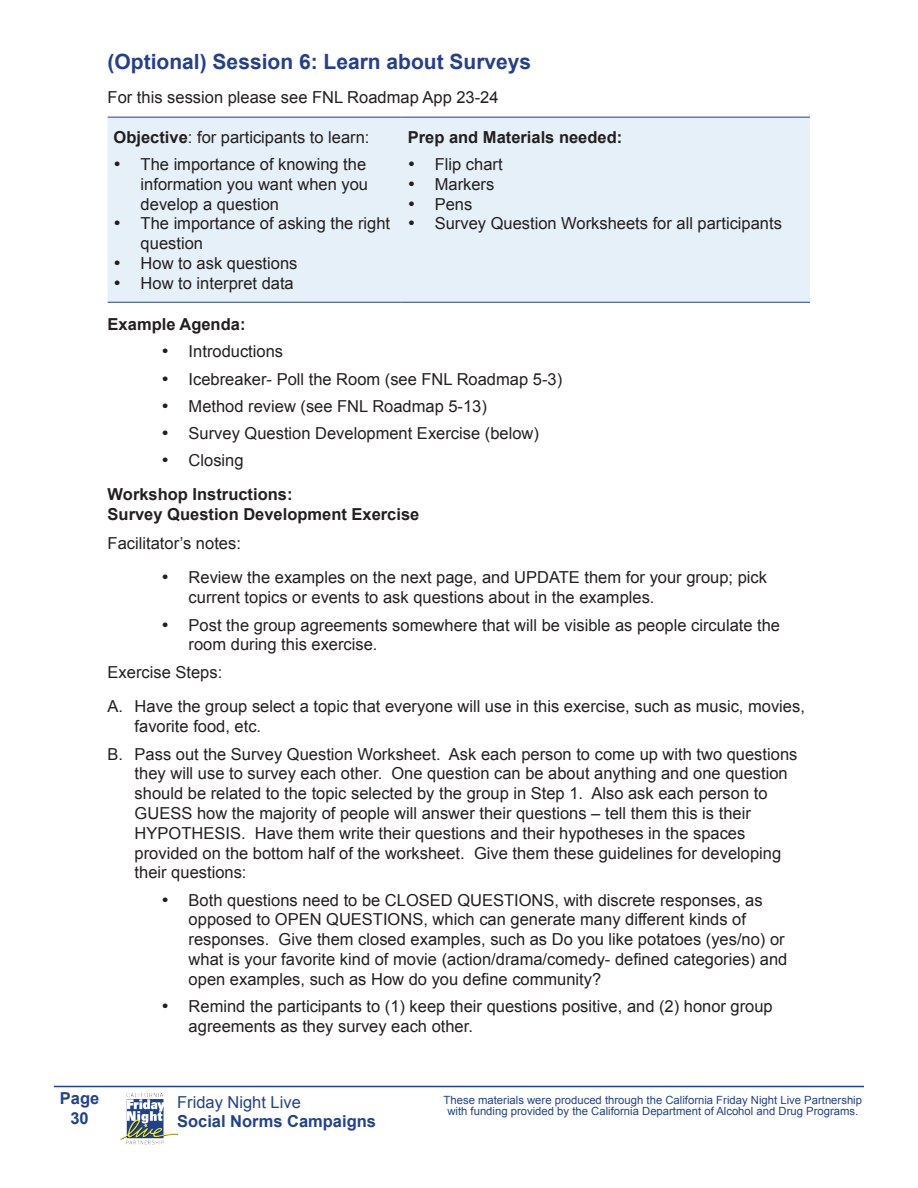
<style>
.page{position:relative;width:918px;height:1188px;background:#fff}
.page>*{position:absolute;margin:0;border:0;box-sizing:border-box;transform-origin:0 0}
.heading_2{font:700 21px "Arial";color:#253f8e}
.basic_1{font:16.5px/19.8px "Arial";color:#231f20}
.Basic_1_sub-heading{font:700 16.5px/19.8px "Arial";color:#231f20}
.t1{font:700 16.5px/19.8px "Arial";color:#22428d;text-align:center}
.basic_1-2{font:700 16.5px "Arial";color:#231f20}
.t2{font:16.5px "Arial";color:#22428d}
.t3{font:11.25px/11.2px "Arial";color:#22428d;text-align:center}
.s1{font-weight:700}
.s2{font-style:inherit}
</style>
<div class="page">
<hr style="left:54px;top:1086px;width:810px;height:1px;background:#253f8e">
<img style="left:120px;top:1092px;width:57px;height:53px">
<div style="left:108px;top:118px;width:702px;height:184px;background:#e6f0f8"></div>
<hr style="left:108px;top:117px;width:294px;height:1px;background:#253f8e">
<hr style="left:402px;top:117px;width:408px;height:1px;background:#253f8e">
<hr style="left:108px;top:302px;width:294px;height:1px;background:#253f8e">
<hr style="left:402px;top:302px;width:408px;height:1px;background:#253f8e">
<p class="heading_2" style="left:108px;top:48px;width:425px">(Optional) Session 6: Learn about Surveys</p>
<p class="basic_1" style="left:108px;top:88px;width:393px">For this session please see FNL Roadmap App 23-24</p>
<p class="basic_1" style="left:114px;top:127px;width:257px"><span class="s1">O</span><span class="s1">bjective</span><span class="s2">:</span> for participants to learn:</p>
<p class="basic_1" style="left:141px;top:154px;width:229px;text-align:justify;text-indent:-27px">• The importance of knowing the information you want when you develop a question</p>
<p class="basic_1" style="left:141px;top:214px;width:251px;text-indent:-27px">• The importance of asking the right question</p>
<p class="basic_1" style="left:114px;top:253px;width:185px">• How to ask questions</p>
<p class="basic_1" style="left:114px;top:273px;width:182px">• How to interpret data</p>
<p class="basic_1-2" style="left:408px;top:126px;width:216px">Prep and Materials needed:</p>
<p class="basic_1" style="left:408px;top:154px;width:96px">• Flip chart</p>
<p class="basic_1" style="left:408px;top:174px;width:88px">• Markers</p>
<p class="basic_1" style="left:408px;top:194px;width:66px">• Pens</p>
<p class="basic_1" style="left:408px;top:214px;width:376px">• Survey Question Worksheets for all participants</p>
<p class="Basic_1_sub-heading" style="left:108px;top:315px;width:139px">Example Agenda:</p>
<p class="basic_1" style="left:162px;top:342px;width:123px">• Introductions</p>
<p class="basic_1" style="left:162px;top:369px;width:402px">• Icebreaker- Poll the Room (see FNL Roadmap 5-3)</p>
<p class="basic_1" style="left:162px;top:396px;width:327px">• Method review (see FNL Roadmap 5-13)</p>
<p class="basic_1" style="left:162px;top:424px;width:379px">• Survey Question Development Exercise (below)</p>
<p class="basic_1" style="left:162px;top:451px;width:84px">• Closing</p>
<p class="Basic_1_sub-heading" style="left:108px;top:485px;width:313px">Workshop Instructions:<br>Survey Question Development Exercise</p>
<p class="basic_1" style="left:108px;top:533px;width:135px">Facilitator’s notes:</p>
<p class="basic_1" style="left:189px;top:568px;width:580px;text-indent:-27px">• Review the examples on the next page, and UPDATE them for your group; pick current topics or events to ask questions about in the examples.</p>
<p class="basic_1" style="left:189px;top:615px;width:593px;text-indent:-27px">• Post the group agreements somewhere that will be visible as people circulate the room during this exercise.</p>
<p class="basic_1" style="left:108px;top:662px;width:116px">Exercise Steps:</p>
<p class="basic_1" style="left:135px;top:697px;width:672px;text-indent:-27px">A. Have the group select a topic that everyone will use in this exercise, such as music, movies, favorite food, etc.</p>
<p class="basic_1" style="left:135px;top:744px;width:664px;text-indent:-27px">B. Pass out the Survey Question Worksheet. Ask each person to come up with two questions they will use to survey each other. One question can be about anything and one question should be related to the topic selected by the group in Step 1. Also ask each person to GUESS how the majority of people will answer their questions – tell them this is their HYPOTHESIS. Have them write their questions and their hypotheses in the spaces provided on the bottom half of the worksheet. Give them these guidelines for developing their questions:</p>
<p class="basic_1" style="left:189px;top:890px;width:600px;text-indent:-27px">• Both questions need to be CLOSED QUESTIONS, with discrete responses, as opposed to OPEN QUESTIONS, which can generate many different kinds of responses. Give them closed examples, such as Do you like potatoes (yes/no) or what is your favorite kind of movie (action/drama/comedy- defined categories) and open examples, such as How do you define community?</p>
<p class="basic_1" style="left:189px;top:997px;width:586px;text-indent:-27px">• Remind the participants to (1) keep their questions positive, and (2) honor group agreements as they survey each other.</p>
<p class="t1" style="left:60px;top:1089px;width:41px">Page<br>30</p>
<p class="t2" style="left:177px;top:1091px;width:125px">Friday Night Live</p>
<p class="t1" style="left:177px;top:1112px;width:200px">Social Norms Campaigns</p>
<p class="t3" style="left:444px;top:1094px;width:420px">These materials were produced through the California Friday Night Live Partnership with funding provided by the California Department of Alcohol and Drug Programs.</p>
</div>
